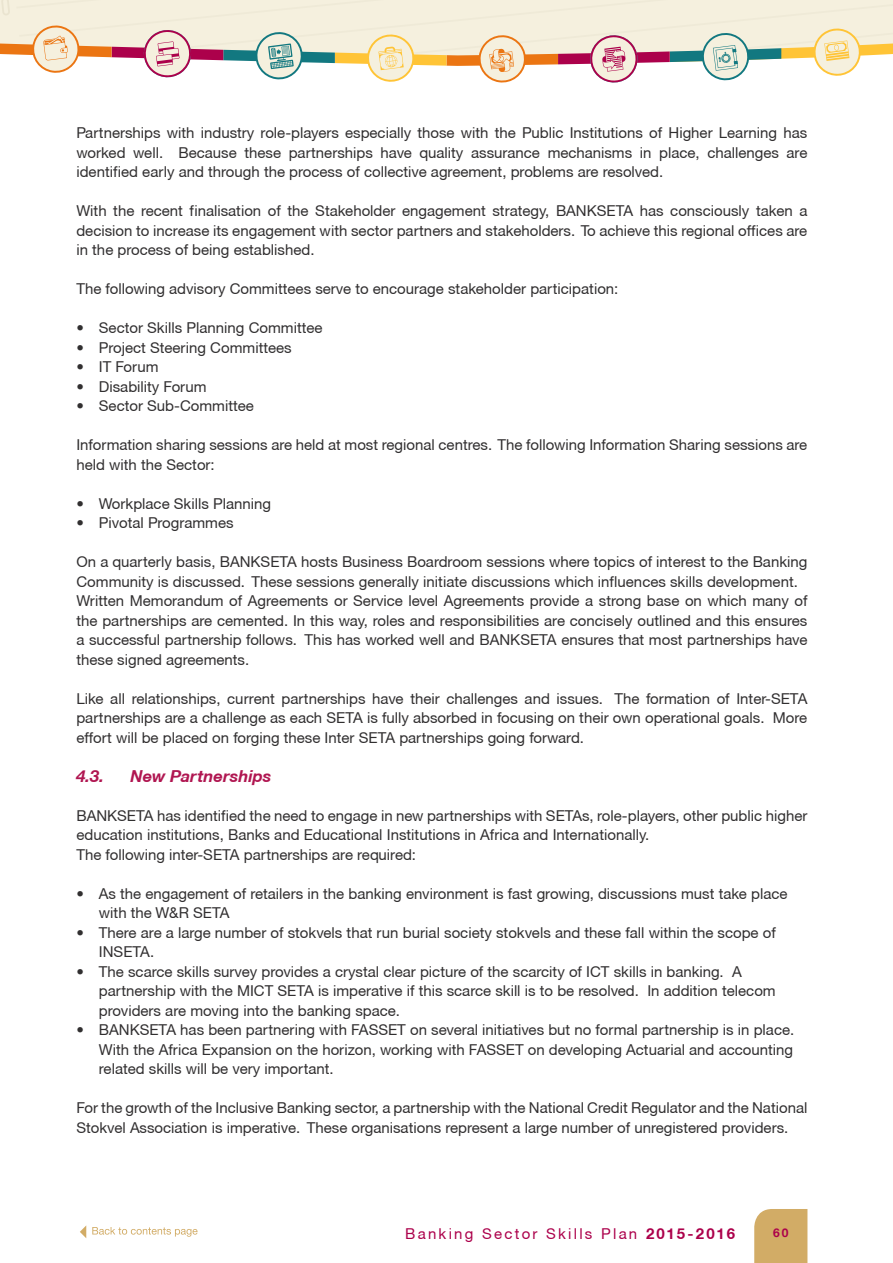
<style>
.page{position:relative;width:893px;height:1263px;background:#fff}
.page>*{position:absolute;margin:0;border:0;box-sizing:border-box;transform-origin:0 0}
.main_copy{font:italic 700 16.5px "Helvetica Neue CE";color:#b01651}
.main_copy-2{font:15px/19.5px "Helvetica Neue CE";color:#312f30}
.t1{font:15px "Helvetica Neue CE";letter-spacing:.15em;color:#ac014b}
.t2{font:700 12px "Helvetica Neue";color:#ac014b}
.s1{font-weight:700}
</style>
<div class="page">
<svg style="left:0;top:0;width:893px;height:83px"></svg>
<div style="left:754px;top:1209px;width:53px;height:54px;background:#d2ac66"></div>
<svg style="left:80px;top:1226px;width:6px;height:12px"></svg>
<svg style="left:92px;top:1227px;width:106px;height:10px"></svg>
<p class="main_copy-2" style="left:76px;top:123px;width:732px;text-align:justify">Partnerships with industry role-players especially those with the Public Institutions of Higher Learning has worked well. Because these partnerships have quality assurance mechanisms in place, challenges are identified early and through the process of collective agreement, problems are resolved.</p>
<p class="main_copy-2" style="left:76px;top:201px;width:732px;text-align:justify">With the recent finalisation of the Stakeholder engagement strategy, BANKSETA has consciously taken a decision to increase its engagement with sector partners and stakeholders. To achieve this regional offices are in the process of being established.</p>
<p class="main_copy-2" style="left:76px;top:279px;width:543px">The following advisory Committees serve to encourage stakeholder participation:</p>
<p class="main_copy-2" style="left:76px;top:318px;width:248px">• Sector Skills Planning Committee</p>
<p class="main_copy-2" style="left:76px;top:338px;width:217px">• Project Steering Committees</p>
<p class="main_copy-2" style="left:76px;top:357px;width:84px">• IT Forum</p>
<p class="main_copy-2" style="left:76px;top:377px;width:132px">• Disability Forum</p>
<p class="main_copy-2" style="left:76px;top:396px;width:179px">• Sector Sub-Committee</p>
<p class="main_copy-2" style="left:76px;top:435px;width:732px">Information sharing sessions are held at most regional centres. The following Information Sharing sessions are held with the Sector:</p>
<p class="main_copy-2" style="left:76px;top:494px;width:196px">• Workplace Skills Planning</p>
<p class="main_copy-2" style="left:76px;top:513px;width:159px">• Pivotal Programmes</p>
<p class="main_copy-2" style="left:76px;top:552px;width:732px">On a quarterly basis, BANKSETA hosts Business Boardroom sessions where topics of interest to the Banking<br>Community is discussed. These sessions generally initiate discussions which influences skills development.</p>
<p class="main_copy-2" style="left:76px;top:591px;width:732px;text-align:justify">Written Memorandum of Agreements or Service level Agreements provide a strong base on which many of the partnerships are cemented. In this way, roles and responsibilities are concisely outlined and this ensures a successful partnership follows. This has worked well and BANKSETA ensures that most partnerships have these signed agreements.</p>
<p class="main_copy-2" style="left:76px;top:689px;width:732px;text-align:justify">Like all relationships, current partnerships have their challenges and issues. The formation of Inter-SETA partnerships are a challenge as each SETA is fully absorbed in focusing on their own operational goals. More effort will be placed on forging these Inter SETA partnerships going forward.</p>
<p class="main_copy" style="left:76px;top:766px;width:29px">4.3.</p>
<p class="main_copy" style="left:130px;top:766px;width:142px">New Partnerships</p>
<p class="main_copy-2" style="left:76px;top:806px;width:732px">BANKSETA has identified the need to engage in new partnerships with SETAs, role-players, other public higher education institutions, Banks and Educational Institutions in Africa and Internationally.</p>
<p class="main_copy-2" style="left:76px;top:845px;width:341px">The following inter-SETA partnerships are required:</p>
<p class="main_copy-2" style="left:99px;top:884px;width:690px;text-indent:-22px">• As the engagement of retailers in the banking environment is fast growing, discussions must take place with the W&amp;R SETA</p>
<p class="main_copy-2" style="left:99px;top:923px;width:678px;text-indent:-22px">• There are a large number of stokvels that run burial society stokvels and these fall within the scope of<br>INSETA.</p>
<p class="main_copy-2" style="left:99px;top:962px;width:678px;text-indent:-22px">• The scarce skills survey provides a crystal clear picture of the scarcity of ICT skills in banking. A partnership with the MICT SETA is imperative if this scarce skill is to be resolved. In addition telecom providers are moving into the banking space.</p>
<p class="main_copy-2" style="left:99px;top:1020px;width:697px;text-align:justify;text-indent:-22px">• BANKSETA has been partnering with FASSET on several initiatives but no formal partnership is in place.<br>With the Africa Expansion on the horizon, working with FASSET on developing Actuarial and accounting related skills will be very important.</p>
<p class="main_copy-2" style="left:76px;top:1098px;width:732px">For the growth of the Inclusive Banking sector, a partnership with the National Credit Regulator and the National<br>Stokvel Association is imperative. These organisations represent a large number of unregistered providers.</p>
<p class="t1" style="left:405px;top:1225px;width:331px">Banking Sector Skills Plan <span class="s1">2015-2016</span></p>
<p class="t2" style="left:773px;top:1223px;width:17px">60</p>
</div>
